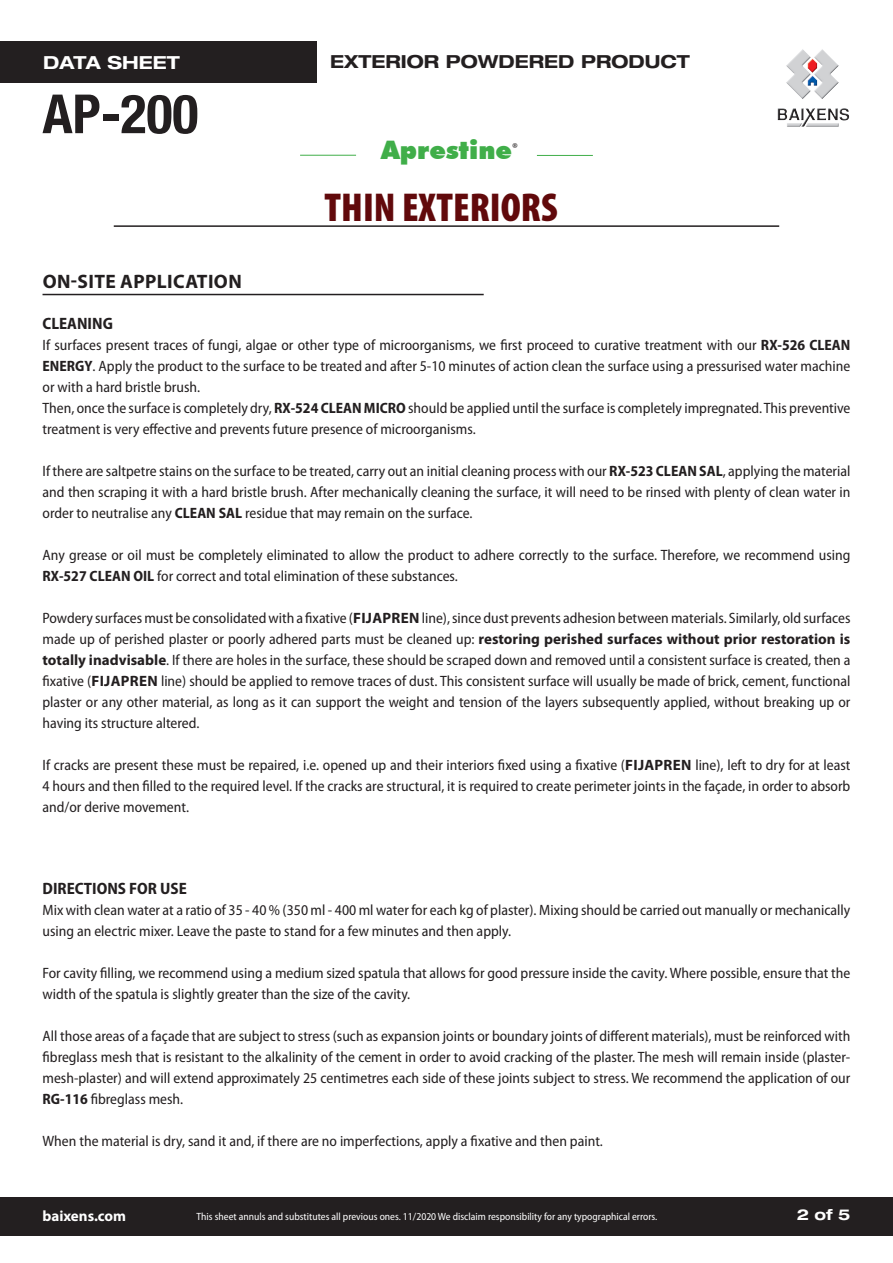
<style>
.page{position:relative;width:893px;height:1263px;background:#fff}
.page>*{position:absolute;margin:0;border:0;box-sizing:border-box;transform-origin:0 0}
.t1{font:700 condensed 54px "Helvetica Neue LT Com";color:#231f20}
.t2{font:900 condensed 40.5px "Myriad Pro";color:#61090b}
.t3{font:900 25.5px "Futura BT";color:#40ae49}
.t4{font:700 19.5px "Myriad Pro";letter-spacing:.02em;color:#231f20}
.t5{font:700 expanded 18px "Helvetica Neue";color:#231f20}
.t6{font:700 expanded 18px "Helvetica Neue";color:#fff}
.t7{font:700 semi-condensed 16.5px "Myriad Pro";color:#231f20}
.t8{font:semi-condensed 15px/21px "Myriad Pro";color:#231f20}
.t9{font:700 15px "Myriad Pro";color:#fff}
.t10{font:700 expanded 15px "Helvetica Neue";color:#fff}
.t11{font:semi-condensed 10.5px "Myriad Pro";color:#fff}
.s1{font-family:"Minion Pro";font-weight:400;font-size:18px;color:#231f20}
.s2{font-weight:700}
.s3{font-weight:700;font-stretch:normal}
</style>
<div class="page">
<div style="left:1px;top:42px;width:316px;height:41px;background:#231f20"></div>
<hr style="left:114px;top:225px;width:665px;height:2px;background:#231f20">
<img style="left:777px;top:49px;width:72px;height:78px">
<hr style="left:300px;top:155px;width:56px;height:1px;background:#40ae49">
<hr style="left:537px;top:155px;width:56px;height:1px;background:#40ae49">
<hr style="left:43px;top:294px;width:441px;height:1px;background:#231f20">
<div style="left:0;top:1196px;width:893px;height:39px;background:#231f20"></div>
<p class="t6" style="left:43px;top:51px;width:138px">DATA SHEET</p>
<p class="t5" style="left:330px;top:51px;width:361px">EXTERIOR POWDERED PRODUCT</p>
<h1 class="t1" style="left:43px;top:82px;width:157px">AP-200</h1>
<h3 class="t3" style="left:381px;top:134px;width:138px">Aprestine<span class="s1">®</span></h3>
<h3 class="t4" style="left:43px;top:268px;width:201px">ON-SITE APPLICATION</h3>
<h2 class="t2" style="left:325px;top:185px;width:234px">THIN EXTERIORS</h2>
<p class="t7" style="left:43px;top:314px;width:72px">CLEANING</p>
<p class="t8" style="left:43px;top:335px;width:809px">If surfaces present traces of fungi, algae or other type of microorganisms, we first proceed to curative treatment with our <span class="s2">RX-526 CLEAN ENERGY</span>. Apply the product to the surface to be treated and after 5-10 minutes of action clean the surface using a pressurised water machine or with a hard bristle brush.<br>Then, once the surface is completely dry, <span class="s2">RX-524 CLEAN MICRO</span> should be applied until the surface is completely impregnated. This preventive treatment is very effective and prevents future presence of microorganisms.</p>
<p class="t8" style="left:43px;top:461px;width:809px;text-align:justify">If there are saltpetre stains on the surface to be treated, carry out an initial cleaning process with our <span class="s2">RX-523 CLEAN SAL</span>, applying the material and then scraping it with a hard bristle brush. After mechanically cleaning the surface, it will need to be rinsed with plenty of clean water in order to neutralise any <span class="s2">CLEAN SAL</span> residue that may remain on the surface.</p>
<p class="t8" style="left:43px;top:545px;width:809px">Any grease or oil must be completely eliminated to allow the product to adhere correctly to the surface. Therefore, we recommend using<br><span class="s2">RX-527 CLEAN OIL</span> for correct and total elimination of these substances.</p>
<p class="t8" style="left:43px;top:608px;width:809px;text-align:justify">Powdery surfaces must be consolidated with a fixative (<span class="s3">FIJAPREN</span> line), since dust prevents adhesion between materials. Similarly, old surfaces made up of perished plaster or poorly adhered parts must be cleaned up: <span class="s3">restoring perished surfaces without prior restoration is totally inadvisable</span>. If there are holes in the surface, these should be scraped down and removed until a consistent surface is created, then a fixative (<span class="s3">FIJAPREN</span> line) should be applied to remove traces of dust. This consistent surface will usually be made of brick, cement, functional plaster or any other material, as long as it can support the weight and tension of the layers subsequently applied, without breaking up or having its structure altered.</p>
<p class="t8" style="left:43px;top:755px;width:809px;text-align:justify">If cracks are present these must be repaired, i.e. opened up and their interiors fixed using a fixative (<span class="s3">FIJAPREN</span> line), left to dry for at least 4 hours and then filled to the required level. If the cracks are structural, it is required to create perimeter joints in the façade, in order to absorb and/or derive movement.</p>
<p class="t7" style="left:43px;top:880px;width:146px">DIRECTIONS FOR USE</p>
<p class="t8" style="left:43px;top:900px;width:809px">Mix with clean water at a ratio of 35 - 40 % (350 ml - 400 ml water for each kg of plaster). Mixing should be carried out manually or mechanically using an electric mixer. Leave the paste to stand for a few minutes and then apply.</p>
<p class="t8" style="left:43px;top:963px;width:809px">For cavity filling, we recommend using a medium sized spatula that allows for good pressure inside the cavity. Where possible, ensure that the width of the spatula is slightly greater than the size of the cavity.</p>
<p class="t8" style="left:43px;top:1026px;width:809px;text-align:justify">All those areas of a façade that are subject to stress (such as expansion joints or boundary joints of different materials), must be reinforced with fibreglass mesh that is resistant to the alkalinity of the cement in order to avoid cracking of the plaster. The mesh will remain inside (plaster&shy;mesh-plaster) and will extend approximately 25 centimetres each side of these joints subject to stress. We recommend the application of our <span class="s2">RG-116</span> fibreglass mesh.</p>
<p class="t8" style="left:43px;top:1131px;width:562px">When the material is dry, sand it and, if there are no imperfections, apply a fixative and then paint.</p>
<p class="t9" style="left:43px;top:1206px;width:85px">baixens.com</p>
<p class="t11" style="left:196px;top:1211px;width:462px">This sheet annuls and substitutes all previous ones. 11/2020 We disclaim responsibility for any typographical errors.</p>
<p class="t10" style="left:797px;top:1205px;width:55px">2 of 5</p>
</div>
